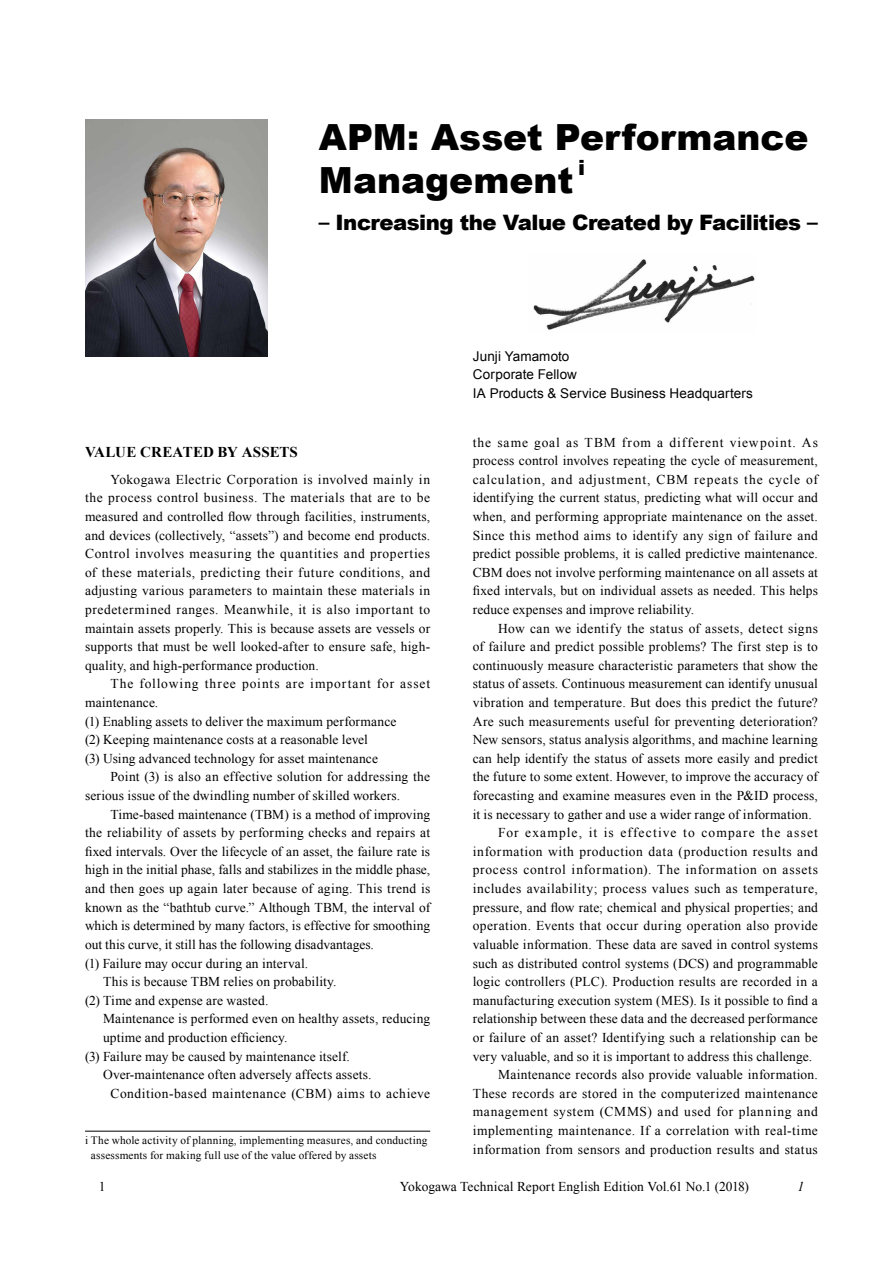
<style>
.page{position:relative;width:893px;height:1263px;background:#fff}
.page>*{position:absolute;margin:0;border:0;box-sizing:border-box;transform-origin:0 0}
.t1{font:900 36px/42.5px "Arial";color:#000}
.t2{font:900 21.3px "Arial";letter-spacing:-.025em;color:#000}
.t3{font:900 21px "Arial";color:#000}
.t4{font:700 15px "Times New Roman";letter-spacing:.005em;color:#000}
.t5{font:13.5px/18.6px "Times New Roman";letter-spacing:.015em;color:#000;text-align:justify}
.t6{font:13.5px "Times New Roman";letter-spacing:.035em;color:#000}
.t7{font:13.5px "Times New Roman";letter-spacing:.04em;color:#000}
.t8{font:13.5px/18.6px "Arial";letter-spacing:.005em;color:#000}
.t9{font:13.5px "Times New Roman";letter-spacing:.045em;color:#000}
.t10{font:13.5px "Times New Roman";letter-spacing:.055em;color:#000}
.t11{font:13.5px "Times New Roman";letter-spacing:.05em;color:#000}
.t12{font:13.5px "Times New Roman";letter-spacing:.085em;color:#000}
.t13{font:italic 13.5px "Times New Roman";color:#000}
.t14{font:11.25px/14.9px "Times New Roman";letter-spacing:.015em;color:#000}
</style>
<div class="page">
<img style="left:85px;top:120px;width:182px;height:237px">
<img style="left:533px;top:259px;width:222px;height:71px">
<hr style="left:85px;top:1131px;width:345px;height:1px;background:#000">
<h1 class="t1" style="left:319px;top:115px;width:491px">APM: Asset Performance<br>Management</h1>
<h3 class="t3" style="left:578px;top:152px;width:8px">i</h3>
<h2 class="t2" style="left:319px;top:207px;width:500px">– Increasing the Value Created by Facilities –</h2>
<p class="t4" style="left:85px;top:442px;width:220px">VALUE CREATED BY ASSETS <sup>i</sup></p>
<p class="t5" style="left:85px;top:470px;width:347px;text-indent:26px">Yokogawa Electric Corporation is involved mainly in the process control business. The materials that are to be measured and controlled flow through facilities, instruments, and devices (collectively, “assets”) and become end products.<br>Control involves measuring the quantities and properties of these materials, predicting their future conditions, and adjusting various parameters to maintain these materials in predetermined ranges. Meanwhile, it is also important to maintain assets properly. This is because assets are vessels or supports that must be well looked-after to ensure safe, high&shy;quality, and high-performance production.</p>
<p class="t5" style="left:85px;top:674px;width:347px;text-align:left;text-indent:26px">The following three points are important for asset maintenance.<br>(1) Enabling assets to deliver the maximum performance<br>(2) Keeping maintenance costs at a reasonable level<br>(3) Using advanced technology for asset maintenance</p>
<p class="t5" style="left:85px;top:767px;width:347px;text-indent:26px">Point (3) is also an effective solution for addressing the serious issue of the dwindling number of skilled workers.</p>
<p class="t5" style="left:111px;top:805px;width:321px">Time-based maintenance (TBM) is a method of improving</p>
<p class="t5" style="left:85px;top:823px;width:347px">the reliability of assets by performing checks and repairs at</p>
<p class="t5" style="left:85px;top:842px;width:347px">fixed intervals. Over the lifecycle of an asset, the failure rate is</p>
<p class="t5" style="left:85px;top:860px;width:347px">high in the initial phase, falls and stabilizes in the middle phase,</p>
<p class="t5" style="left:85px;top:879px;width:347px">and then goes up again later because of aging. This trend is</p>
<p class="t5" style="left:85px;top:898px;width:347px">known as the “bathtub curve.” Although TBM, the interval of</p>
<p class="t5" style="left:85px;top:916px;width:347px">which is determined by many factors, is effective for smoothing</p>
<p class="t5" style="left:85px;top:935px;width:290px">out this curve, it still has the following disadvantages.</p>
<p class="t5" style="left:85px;top:953px;width:225px">(1) Failure may occur during an interval.</p>
<p class="t5" style="left:103px;top:972px;width:235px">This is because TBM relies on probability.</p>
<p class="t5" style="left:85px;top:991px;width:185px">(2) Time and expense are wasted.</p>
<p class="t5" style="left:103px;top:1009px;width:329px">Maintenance is performed even on healthy assets, reducing</p>
<p class="t5" style="left:103px;top:1028px;width:186px">uptime and production efficiency.</p>
<p class="t5" style="left:85px;top:1046px;width:266px">(3) Failure may be caused by maintenance itself.</p>
<p class="t5" style="left:103px;top:1065px;width:270px">Over-maintenance often adversely affects assets.</p>
<p class="t7" style="left:111px;top:1084px;width:321px">Condition-based maintenance (CBM) aims to achieve</p>
<p class="t14" style="left:91px;top:1133px;width:338px;text-indent:-6px">i The whole activity of planning, implementing measures, and conducting assessments for making full use of the value offered by assets</p>
<p class="t8" style="left:473px;top:347px;width:281px">Junji Yamamoto<br>Corporate Fellow<br>IA Products &amp; Service Business Headquarters</p>
<p class="t5" style="left:473px;top:432px;width:347px">the same goal as TBM from a different viewpoint. As process control involves repeating the cycle of measurement, calculation, and adjustment, CBM repeats the cycle of identifying the current status, predicting what will occur and when, and performing appropriate maintenance on the asset.<br>Since this method aims to identify any sign of failure and predict possible problems, it is called predictive maintenance.<br>CBM does not involve performing maintenance on all assets at fixed intervals, but on individual assets as needed. This helps reduce expenses and improve reliability.</p>
<p class="t6" style="left:498px;top:619px;width:321px">How can we identify the status of assets, detect signs</p>
<p class="t5" style="left:473px;top:637px;width:347px">of failure and predict possible problems? The first step is to</p>
<p class="t5" style="left:473px;top:656px;width:347px">continuously measure characteristic parameters that show the</p>
<p class="t5" style="left:473px;top:674px;width:347px">status of assets. Continuous measurement can identify unusual</p>
<p class="t5" style="left:473px;top:693px;width:347px">vibration and temperature. But does this predict the future?</p>
<p class="t5" style="left:473px;top:712px;width:347px">Are such measurements useful for preventing deterioration?</p>
<p class="t5" style="left:473px;top:730px;width:347px">New sensors, status analysis algorithms, and machine learning</p>
<p class="t5" style="left:473px;top:749px;width:347px">can help identify the status of assets more easily and predict</p>
<p class="t5" style="left:473px;top:767px;width:347px">the future to some extent. However, to improve the accuracy of</p>
<p class="t5" style="left:473px;top:786px;width:347px">forecasting and examine measures even in the P&amp;ID process,</p>
<p class="t5" style="left:473px;top:805px;width:341px">it is necessary to gather and use a wider range of information.</p>
<p class="t12" style="left:498px;top:824px;width:321px">For example, it is effective to compare the asset</p>
<p class="t9" style="left:473px;top:842px;width:347px">information with production data (production results and</p>
<p class="t10" style="left:473px;top:861px;width:347px">process control information). The information on assets</p>
<p class="t7" style="left:473px;top:879px;width:347px">includes availability; process values such as temperature,</p>
<p class="t5" style="left:473px;top:898px;width:347px">pressure, and flow rate; chemical and physical properties; and</p>
<p class="t5" style="left:473px;top:916px;width:347px">operation. Events that occur during operation also provide</p>
<p class="t5" style="left:473px;top:935px;width:347px">valuable information. These data are saved in control systems</p>
<p class="t5" style="left:473px;top:953px;width:347px">such as distributed control systems (DCS) and programmable</p>
<p class="t5" style="left:473px;top:972px;width:347px">logic controllers (PLC). Production results are recorded in a</p>
<p class="t5" style="left:473px;top:991px;width:347px">manufacturing execution system (MES). Is it possible to find a</p>
<p class="t5" style="left:473px;top:1009px;width:347px">relationship between these data and the decreased performance</p>
<p class="t5" style="left:473px;top:1028px;width:347px">or failure of an asset? Identifying such a relationship can be</p>
<p class="t5" style="left:473px;top:1046px;width:341px">very valuable, and so it is important to address this challenge.</p>
<p class="t5" style="left:498px;top:1065px;width:321px">Maintenance records also provide valuable information.</p>
<p class="t6" style="left:473px;top:1084px;width:347px">These records are stored in the computerized maintenance</p>
<p class="t11" style="left:473px;top:1103px;width:347px">management system (CMMS) and used for planning and</p>
<p class="t6" style="left:473px;top:1121px;width:347px">implementing maintenance. If a correlation with real-time</p>
<p class="t5" style="left:473px;top:1139px;width:347px">information from sensors and production results and status</p>
<p class="t5" style="left:99px;top:1177px;width:8px">1</p>
<p class="t5" style="left:400px;top:1177px;width:350px">Yokogawa Technical Report English Edition Vol.61 No.1 (2018)</p>
<p class="t13" style="left:797px;top:1177px;width:8px">1</p>
</div>
